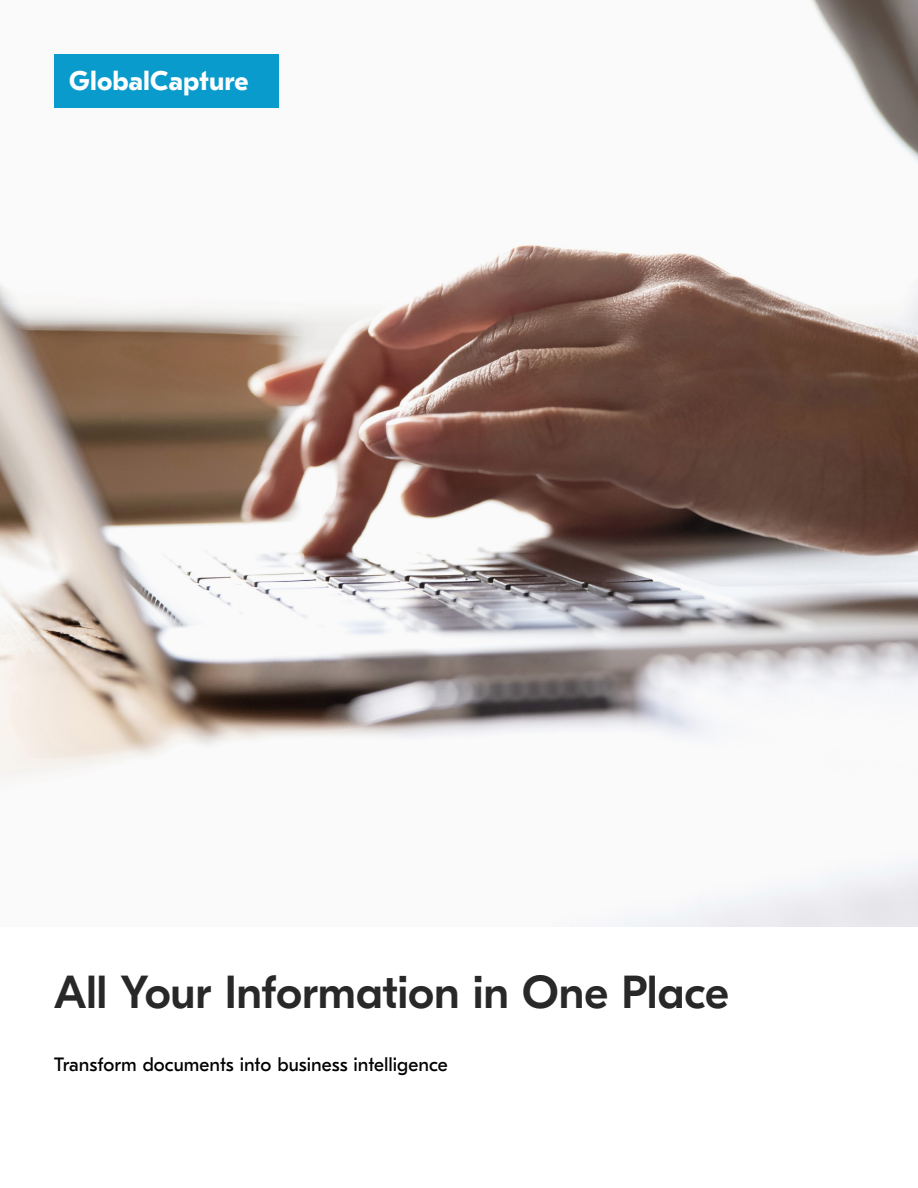
<style>
.page{position:relative;width:918px;height:1188px;background:#fff}
.page>*{position:absolute;margin:0;border:0;box-sizing:border-box;transform-origin:0 0}
.t1{font:500 46.2px "GT Eesti Pro Display";letter-spacing:-.005em;color:#282828}
.t2{font:700 27px "GT Eesti Pro Text";letter-spacing:.005em;color:#fff}
.t3{font:19.35px "GT Eesti Pro Text";color:#000}
</style>
<div class="page">
<img style="left:0;top:0;width:918px;height:927px">
<div style="left:54px;top:54px;width:225px;height:54px;background:#0a9bcd"></div>
<h2 class="t2" style="left:69px;top:66px;width:181px">GlobalCapture</h2>
<h1 class="t1" style="left:54px;top:967px;width:676px">All Your Information in One Place</h1>
<p class="t3" style="left:54px;top:1054px;width:395px">Transform documents into business intelligence</p>
</div>
